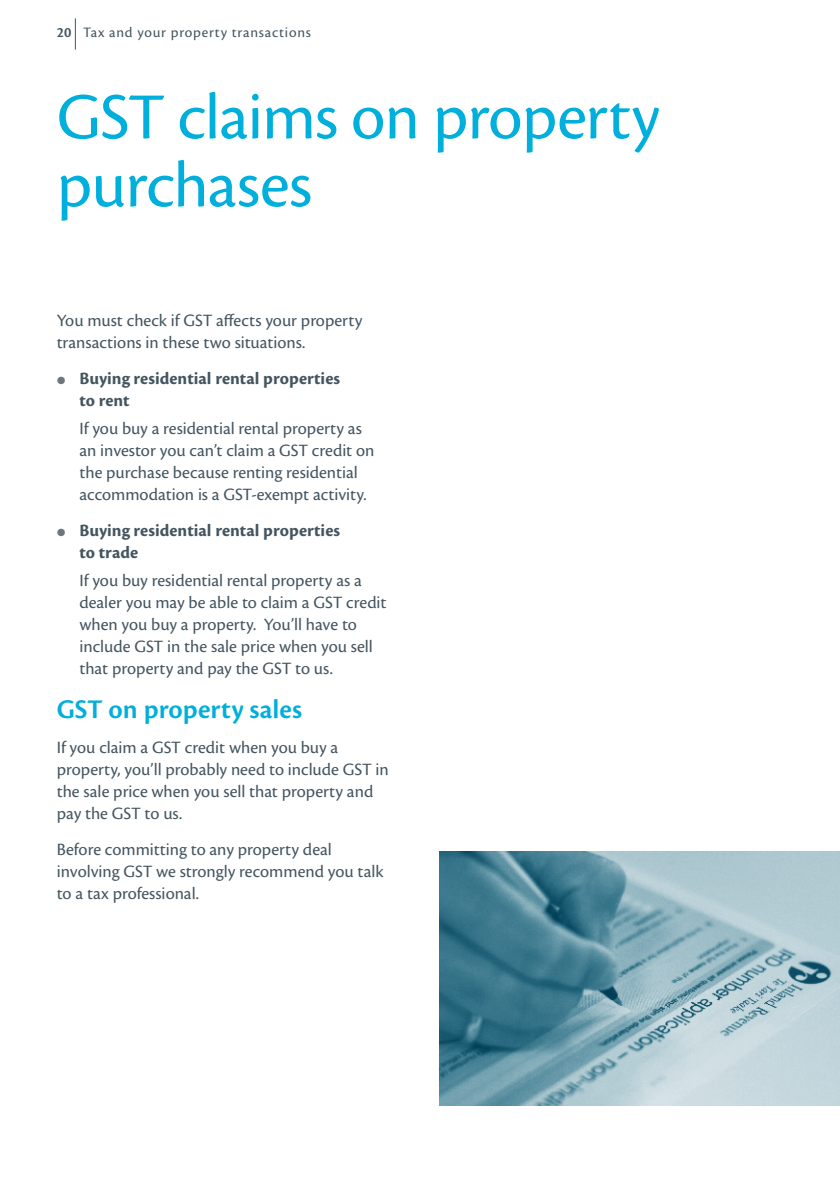
<style>
.page{position:relative;width:840px;height:1191px;background:#fff}
.page>*{position:absolute;margin:0;border:0;box-sizing:border-box;transform-origin:0 0}
.t1{font:68px/68px "Cronos Pro";letter-spacing:-.01em;color:#00afdb}
.t2{font:600 28px "Cronos Pro";color:#00afdb}
.t3{font:18px/22px "Cronos Pro";color:#455560}
.t4{font:700 18px/22px "Cronos Pro";color:#455560}
.t5{font:15px "Cronos Pro";letter-spacing:.05em;color:#455560}
.s1{font-weight:600}
</style>
<div class="page">
<hr style="left:75px;top:18px;width:1px;height:32px;background:#455560">
<img style="left:439px;top:851px;width:400px;height:255px">
<p class="t5" style="left:57px;top:24px;width:255px"><span class="s1">20</span> Tax and your property transactions</p>
<h1 class="t1" style="left:57px;top:83px;width:604px">GST claims on property purchases</h1>
<p class="t3" style="left:57px;top:309px;width:307px">You must check if GST affects your property transactions in these two situations.</p>
<p class="t4" style="left:79px;top:368px;width:262px">Buying residential rental properties to rent</p>
<p class="t3" style="left:79px;top:417px;width:296px">If you buy a residential rental property as an investor you can’t claim a GST credit on the purchase because renting residential accommodation is a GST-exempt activity.</p>
<p class="t4" style="left:79px;top:520px;width:262px">Buying residential rental properties to trade</p>
<p class="t3" style="left:79px;top:569px;width:308px">If you buy residential rental property as a dealer you may be able to claim a GST credit when you buy a property. You’ll have to include GST in the sale price when you sell that property and pay the GST to us.</p>
<h2 class="t2" style="left:57px;top:693px;width:247px">GST on property sales</h2>
<p class="t3" style="left:57px;top:736px;width:333px">If you claim a GST credit when you buy a property, you’ll probably need to include GST in the sale price when you sell that property and pay the GST to us.</p>
<p class="t3" style="left:57px;top:838px;width:328px">Before committing to any property deal involving GST we strongly recommend you talk to a tax professional.</p>
</div>
